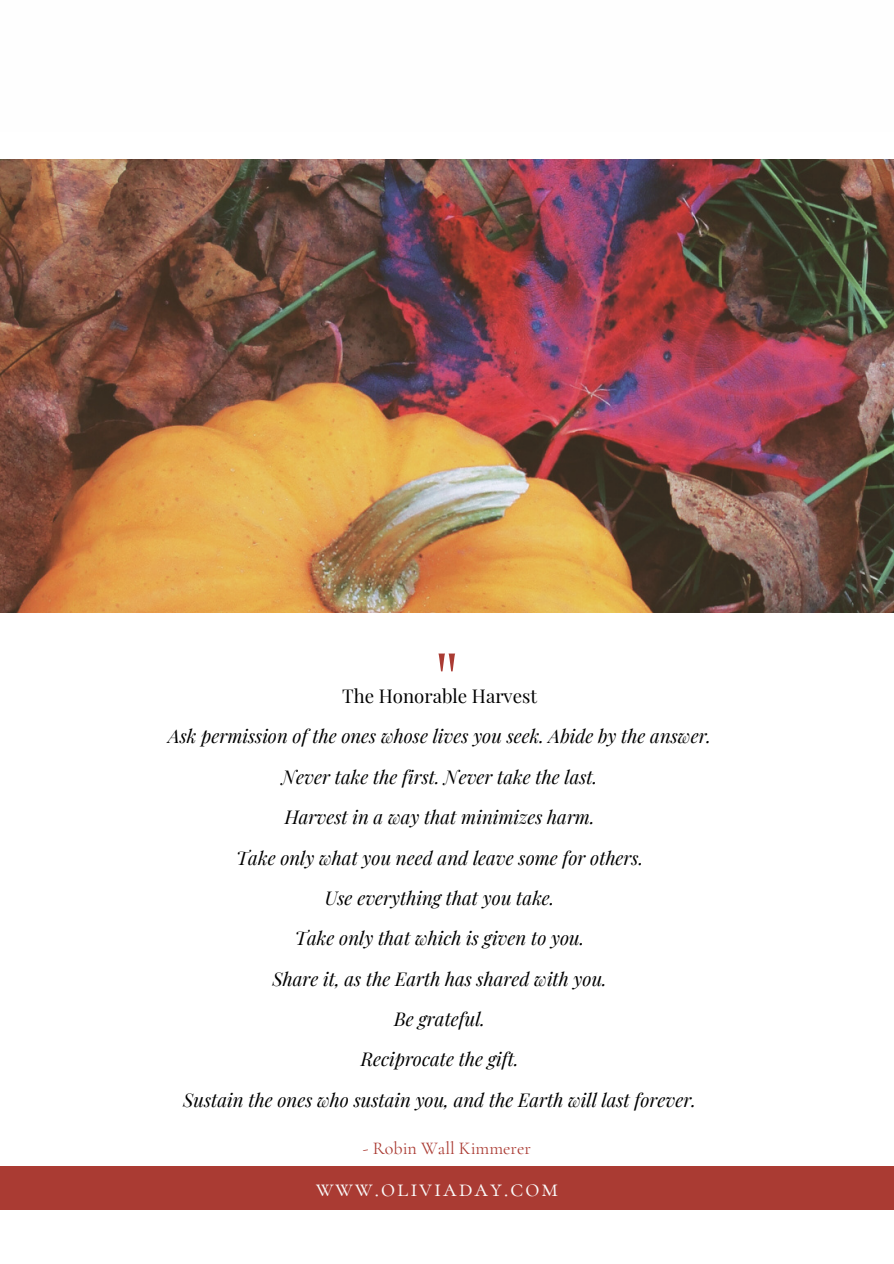
<style>
.page{position:relative;width:894px;height:1264px;background:#fff}
.page>*{position:absolute;margin:0;border:0;box-sizing:border-box;transform-origin:0 0}
.t1{font:67.5px "Marcellus";color:#aa3b33}
.t2{font:24.3px "Cormorant SC";letter-spacing:.08em;color:#fafafa}
.t3{font:italic 18.6px "Playfair Display";color:#000}
.t4{font:18.6px "Playfair Display";color:#000}
.t5{font:18px "Cormorant Garamond";color:#aa3b33}
</style>
<div class="page">
<img style="left:0;top:159px;width:893px;height:453px">
<div style="left:0;top:1166px;width:893px;height:44px;background:#aa3b33"></div>
<p class="t1" style="left:435px;top:635px;width:24px">"</p>
<p class="t4" style="left:342px;top:683px;width:196px">The Honorable Harvest</p>
<p class="t3" style="left:168px;top:723px;width:544px">Ask permission of the ones whose lives you seek. Abide by the answer.</p>
<p class="t3" style="left:282px;top:763px;width:317px">Never take the first. Never take the last.</p>
<p class="t3" style="left:284px;top:804px;width:311px">Harvest in a way that minimizes harm.</p>
<p class="t3" style="left:236px;top:844px;width:408px">Take only what you need and leave some for others.</p>
<p class="t3" style="left:325px;top:884px;width:231px">Use everything that you take.</p>
<p class="t3" style="left:295px;top:925px;width:291px">Take only that which is given to you.</p>
<p class="t3" style="left:272px;top:965px;width:336px">Share it, as the Earth has shared with you.</p>
<p class="t3" style="left:394px;top:1005px;width:93px">Be grateful.</p>
<p class="t3" style="left:360px;top:1046px;width:159px">Reciprocate the gift.</p>
<p class="t3" style="left:183px;top:1086px;width:514px">Sustain the ones who sustain you, and the Earth will last forever.</p>
<p class="t5" style="left:362px;top:1136px;width:170px">- Robin Wall Kimmerer</p>
<h1 class="t2" style="left:316px;top:1173px;width:244px">www.oliviaday.com</h1>
</div>
